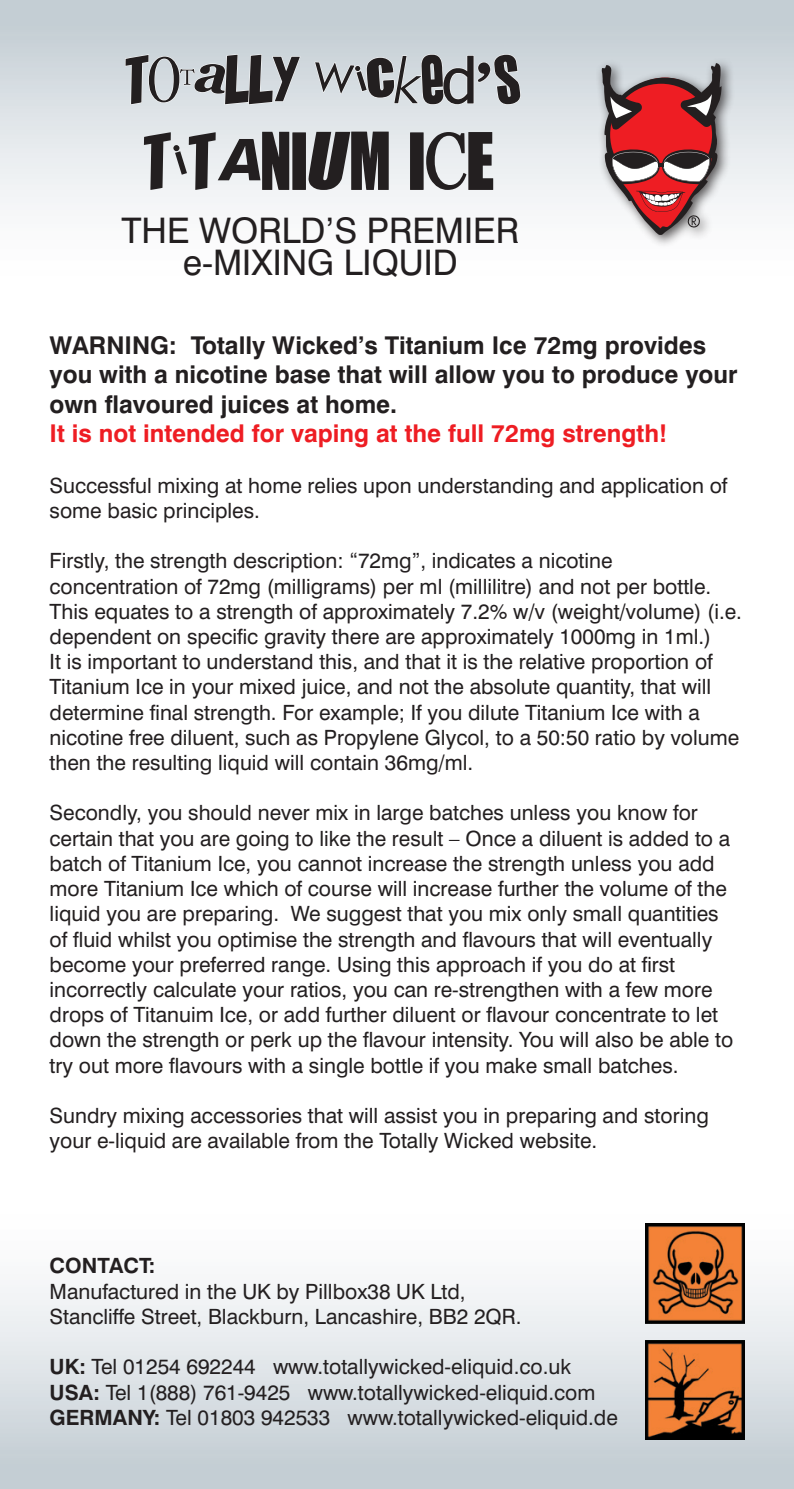
<style>
.page{position:relative;width:794px;height:1489px;background:#fff}
.page>*{position:absolute;margin:0;border:0;box-sizing:border-box;transform-origin:0 0}
.t1{font:64.05px "Sex Pistols";letter-spacing:.025em;color:#231f20}
.t2{font:35.35px/32.2px "Swiss 721 BT";color:#231f20;text-align:center}
.t3{font:700 24.5px/29.4px "Swiss 721 BT";color:#231f20}
.t4{font:700 24.5px "Swiss 721 BT";color:#ee1d23}
.t5{font:21px/25.2px "Swiss 721 BT";color:#231f20}
.t6{font:700 21px "Swiss 721 BT";color:#231f20}
.s1{font-weight:700}
</style>
<div class="page">
<div style="left:0;top:1191px;width:794px;height:297px;background:linear-gradient(to bottom,#fff,#c2ccd2)"></div>
<div style="left:0;top:0;width:794px;height:298px;background:linear-gradient(to bottom,#c2ccd3,#fff)"></div>
<div style="left:595px;top:57px;width:140px;height:192px;background:#231f20;opacity:.75"></div>
<svg style="left:601px;top:63px;width:120px;height:172px"></svg>
<svg style="left:125px;top:54px;width:175px;height:51px;background:#929498"></svg>
<svg style="left:314px;top:54px;width:207px;height:51px;background:#939699"></svg>
<img style="left:645px;top:1339px;width:99px;height:100px">
<img style="left:645px;top:1223px;width:99px;height:99px">
<h1 class="t1" style="left:144px;top:130px;width:351px">TiTANIUM ICE</h1>
<h2 class="t2" style="left:121px;top:214px;width:399px">THE WORLD’S PREMIER e-MIXING LIQUID</h2>
<p class="t3" style="left:50px;top:330px;width:689px">WARNING: Totally Wicked’s Titanium Ice 72mg provides you with a nicotine base that will allow you to produce your own flavoured juices at home.</p>
<p class="t4" style="left:50px;top:418px;width:619px">It is not intended for vaping at the full 72mg strength!</p>
<p class="t5" style="left:50px;top:472px;width:679px">Successful mixing at home relies upon understanding and application of some basic principles.</p>
<p class="t5" style="left:50px;top:548px;width:694px">Firstly, the strength description: “72mg”, indicates a nicotine concentration of 72mg (milligrams) per ml (millilitre) and not per bottle.<br>This equates to a strength of approximately 7.2% w/v (weight/volume) (i.e. dependent on specific gravity there are approximately 1000mg in 1ml.)<br>It is important to understand this, and that it is the relative proportion of Titanium Ice in your mixed juice, and not the absolute quantity, that will determine final strength. For example; If you dilute Titanium Ice with a nicotine free diluent, such as Propylene Glycol, to a 50:50 ratio by volume then the resulting liquid will contain 36mg/ml.</p>
<p class="t5" style="left:50px;top:800px;width:685px">Secondly, you should never mix in large batches unless you know for certain that you are going to like the result – Once a diluent is added to a batch of Titanium Ice, you cannot increase the strength unless you add more Titanium Ice which of course will increase further the volume of the liquid you are preparing. We suggest that you mix only small quantities of fluid whilst you optimise the strength and flavours that will eventually become your preferred range. Using this approach if you do at first incorrectly calculate your ratios, you can re-strengthen with a few more drops of Titanuim Ice, or add further diluent or flavour concentrate to let down the strength or perk up the flavour intensity. You will also be able to try out more flavours with a single bottle if you make small batches.</p>
<p class="t5" style="left:50px;top:1102px;width:660px">Sundry mixing accessories that will assist you in preparing and storing your e-liquid are available from the Totally Wicked website.</p>
<p class="t6" style="left:50px;top:1253px;width:107px">CONTACT:</p>
<p class="t5" style="left:50px;top:1278px;width:473px">Manufactured in the UK by Pillbox38 UK Ltd,<br>Stancliffe Street, Blackburn, Lancashire, BB2 2QR.</p>
<p class="t5" style="left:50px;top:1353px;width:570px"><span class="s1">UK:</span> Tel 01254 692244 www.totallywicked-eliquid.co.uk<br><span class="s1">USA:</span> Tel 1(888) 761-9425 www.totallywicked-eliquid.com<br><span class="s1">GERMANY:</span> Tel 01803 942533 www.totallywicked-eliquid.de</p>
</div>
